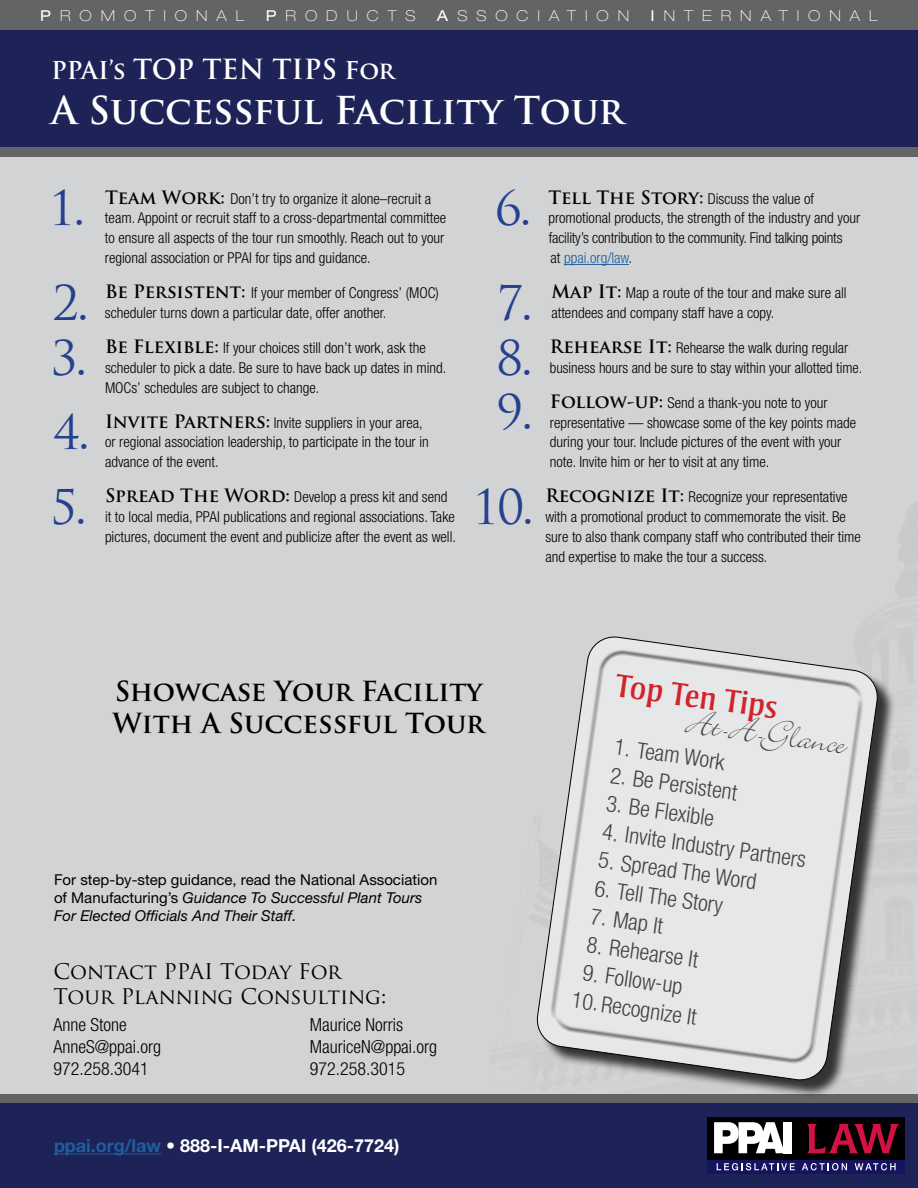
<style>
.page{position:relative;width:918px;height:1188px;background:#d1d3d4}
.page>*{position:absolute;margin:0;border:0;box-sizing:border-box;transform-origin:0 0}
.t1{font:46.65px "Trajan Pro";color:#25408f}
.t2{font:39px "Bickley Script Plain";color:#414042}
.t3{font:700 37.5px "Trajan Pro";color:#fff}
.t4{font:33px "Strayhorn MT Std";color:#d2232a}
.t5{font:700 27px/32.4px "Trajan Pro";color:#000}
.t6{font:700 27px "Trajan Pro";color:#fff}
.t7{font:300 condensed 22.5px "Helvetica Neue LT Std";color:#414042}
.t8{font:21px/25.2px "Trajan Pro";letter-spacing:-.015em;color:#000}
.t9{font:300 condensed 18px/21.6px "Helvetica Neue LT Std";color:#000}
.t10{font:700 18px "Helvetica Neue LT Std";color:#fff}
.t11{font:300 condensed 15px/19.8px "Helvetica Neue LT Std";color:#000}
.t12{font:15px/18px "Helvetica Neue LT Std";color:#000}
.t13{font:100 expanded 15px "Helvetica Neue LT Std";letter-spacing:.6em;color:#fff}
.s1{font-weight:400}
.s2{font-size:24px}
.s3{font-family:"Trajan Pro";font-weight:700;font-stretch:normal;font-size:18px}
.s4{color:#215e9e}
.s5{font-style:italic}
</style>
<div class="page">
<div style="left:0;top:0;width:918px;height:147px;background:#1d2257"></div>
<div style="left:0;top:147px;width:918px;height:9px;background:#636466"></div>
<div style="left:0;top:0;width:918px;height:30px;background:#636466"></div>
<div style="left:0;top:1101px;width:918px;height:87px;background:#1d2257"></div>
<div style="left:0;top:1094px;width:918px;height:9px;background:#636466"></div>
<hr style="left:54px;top:1154px;width:107px;height:1px;background:#215e9e">
<div style="left:707px;top:1160px;width:198px;height:14px;background:#16145f"></div>
<div style="left:707px;top:1117px;width:198px;height:43px;background:#000"></div>
<svg style="left:714px;top:1122px;width:70px;height:31px"></svg>
<div style="left:784px;top:1122px;width:8px;height:31px;background:#fff"></div>
<svg style="left:717px;top:1163px;width:78px;height:7px"></svg>
<svg style="left:802px;top:1163px;width:45px;height:7px"></svg>
<svg style="left:855px;top:1163px;width:41px;height:7px"></svg>
<svg style="left:807px;top:1124px;width:92px;height:29px"></svg>
<div style="left:540px;top:640px;width:356px;height:459px;background:#000;opacity:.75"></div>
<svg style="left:536px;top:636px;width:344px;height:446px"></svg>
<svg style="left:546px;top:645px;width:323px;height:423px;background:#dadbdc"></svg>
<hr style="left:564px;top:264px;width:65px;height:1px;background:#215e9e">
<p class="t13" style="left:40px;top:7px;width:206px"><span class="s1">P</span>ROMOTIONAL</p>
<p class="t13" style="left:266px;top:7px;width:151px"><span class="s1">P</span>RODUCTS</p>
<p class="t13" style="left:437px;top:7px;width:194px"><span class="s1">A</span>SSOCIATION</p>
<p class="t13" style="left:651px;top:7px;width:229px"><span class="s1">I</span>NTERNATIONAL</p>
<h3 class="t6" style="left:51px;top:52px;width:345px"><span class="s2">PPAI’s</span> TOP TEN TIPS <span class="s2">For</span></h3>
<h3 class="t3" style="left:51px;top:87px;width:575px">A Successful Facility Tour</h3>
<h1 class="t1" style="left:49px;top:179px;width:38px">1.</h1>
<p class="t11" style="left:105px;top:188px;width:343px"><span class="s3">Team Work:</span> Don’t try to organize it alone–recruit a team. Appoint or recruit staff to a cross-departmental committee to ensure all aspects of the tour run smoothly. Reach out to your regional association or PPAI for tips and guidance.</p>
<h1 class="t1" style="left:52px;top:273px;width:38px">2.</h1>
<p class="t11" style="left:105px;top:283px;width:335px"><span class="s3">Be Persistent:</span> If your member of Congress’ (MOC) scheduler turns down a particular date, offer another.</p>
<h1 class="t1" style="left:51px;top:328px;width:38px">3.</h1>
<p class="t11" style="left:105px;top:338px;width:343px"><span class="s3">Be Flexible:</span> If your choices still don’t work, ask the scheduler to pick a date. Be sure to have back up dates in mind.<br>MOCs’ schedules are subject to change.</p>
<h1 class="t1" style="left:53px;top:403px;width:38px">4.</h1>
<p class="t11" style="left:105px;top:412px;width:325px"><span class="s3">Invite Partners:</span> Invite suppliers in your area, or regional association leadership, to participate in the tour in advance of the event.</p>
<h1 class="t1" style="left:50px;top:477px;width:38px">5.</h1>
<p class="t11" style="left:105px;top:487px;width:353px"><span class="s3">Spread The Word:</span> Develop a press kit and send it to local media, PPAI publications and regional associations. Take pictures, document the event and publicize after the event as well.</p>
<h1 class="t1" style="left:495px;top:179px;width:38px">6.</h1>
<p class="t11" style="left:548px;top:188px;width:314px"><span class="s3">Tell The Story:</span> Discuss the value of promotional products, the strength of the industry and your facility’s contribution to the community. Find talking points<br>at <span class="s4">ppai.org/law</span>.</p>
<h1 class="t1" style="left:497px;top:273px;width:38px">7.</h1>
<p class="t11" style="left:551px;top:283px;width:297px"><span class="s3">Map It:</span> Map a route of the tour and make sure all attendees and company staff have a copy.</p>
<h1 class="t1" style="left:496px;top:328px;width:38px">8.</h1>
<p class="t11" style="left:550px;top:338px;width:314px"><span class="s3">Rehearse It:</span> Rehearse the walk during regular business hours and be sure to stay within your allotted time.</p>
<h1 class="t1" style="left:497px;top:383px;width:38px">9.</h1>
<p class="t11" style="left:550px;top:393px;width:308px"><span class="s3">Follow-up:</span> Send a thank-you note to your representative — showcase some of the key points made during your tour. Include pictures of the event with your note. Invite him or her to visit at any time.</p>
<h1 class="t1" style="left:473px;top:477px;width:63px">10.</h1>
<p class="t11" style="left:545px;top:487px;width:317px"><span class="s3">Recognize It:</span> Recognize your representative with a promotional product to commemorate the visit. Be sure to also thank company staff who contributed their time and expertise to make the tour a success.</p>
<h3 class="t5" style="left:112px;top:675px;width:374px">Showcase Your Facility<br>With A Successful Tour</h3>
<p class="t12" style="left:54px;top:871px;width:385px">For step-by-step guidance, read the National Association of Manufacturing’s <span class="s5">Guidance To Successful Plant Tours<br>For Elected Officials And Their Staff.</span></p>
<h3 class="t8" style="left:54px;top:959px;width:334px">Contact PPAI Today For<br>Tour Planning Consulting:</h3>
<p class="t9" style="left:54px;top:1014px;width:109px">Anne Stone<br>AnneS@ppai.org<br>972.258.3041</p>
<p class="t9" style="left:310px;top:1014px;width:129px">Maurice Norris<br>MauriceN@ppai.org<br>972.258.3015</p>
<p class="t10" style="left:54px;top:1135px;width:347px"><span class="s4">ppai.org/law</span> • 888-I-AM-PPAI (426-7724)</p>
<h3 class="t4" style="left:619px;top:666px;width:164px;rotate:8deg">Top Ten Tips</h3>
<h2 class="t2" style="left:691px;top:695px;width:162px;rotate:8deg">At-A-Glance</h2>
<h3 class="t7" style="left:616px;top:734px;width:113px;rotate:8deg">1. Team Work</h3>
<h3 class="t7" style="left:612px;top:762px;width:129px;rotate:8deg">2. Be Persistent</h3>
<h3 class="t7" style="left:608px;top:790px;width:110px;rotate:8deg">3. Be Flexible</h3>
<h3 class="t7" style="left:605px;top:818px;width:207px;rotate:8deg">4. Invite Industry Partners</h3>
<h3 class="t7" style="left:601px;top:847px;width:161px;rotate:8deg">5. Spread The Word</h3>
<h3 class="t7" style="left:597px;top:875px;width:131px;rotate:8deg">6. Tell The Story</h3>
<h3 class="t7" style="left:593px;top:903px;width:74px;rotate:8deg">7. Map It</h3>
<h3 class="t7" style="left:589px;top:931px;width:114px;rotate:8deg">8. Rehearse It</h3>
<h3 class="t7" style="left:585px;top:960px;width:102px;rotate:8deg">9. Follow-up</h3>
<h3 class="t7" style="left:574px;top:987px;width:128px;rotate:8deg">10. Recognize It</h3>
</div>
